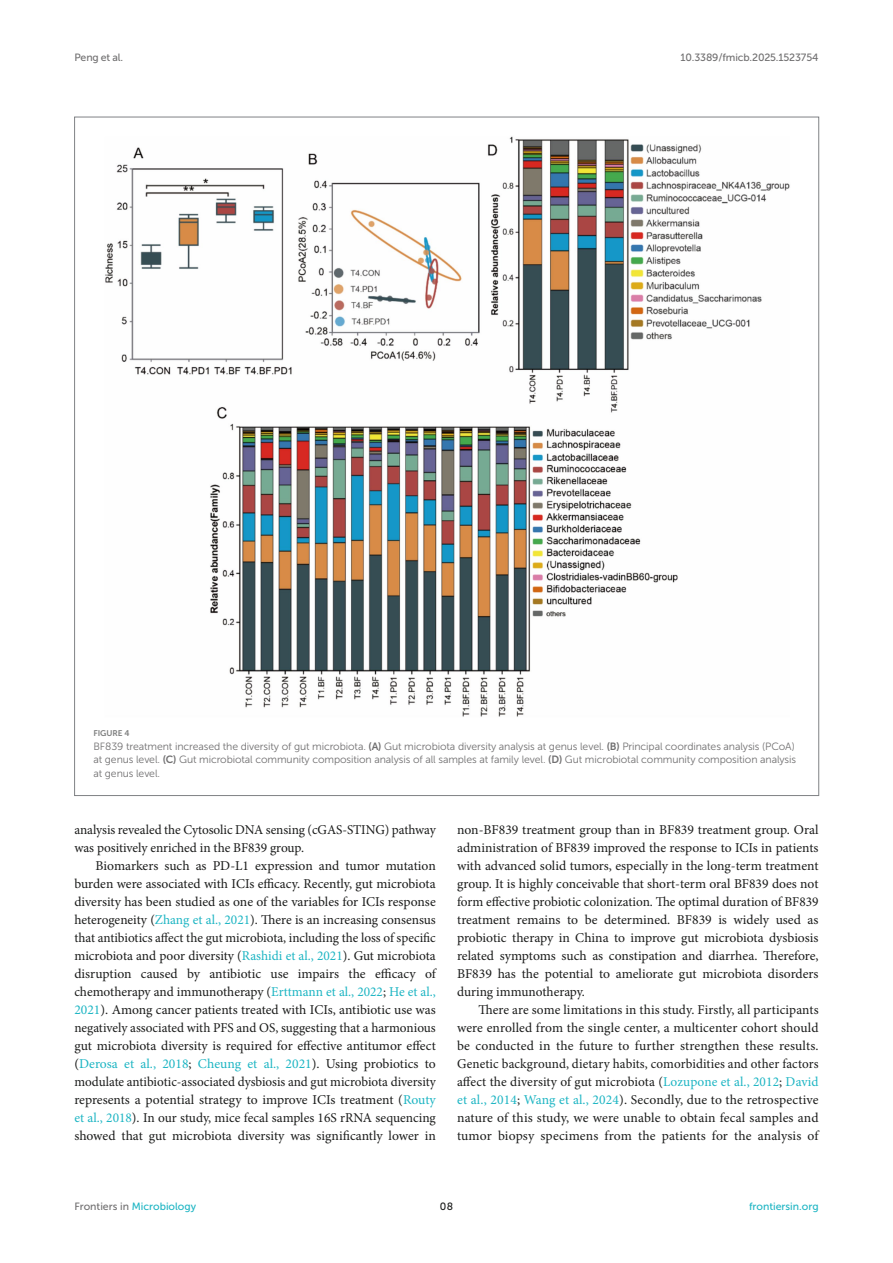
<style>
.page{position:relative;width:893px;height:1263px;background:#fff}
.page>*{position:absolute;margin:0;border:0;box-sizing:border-box;transform-origin:0 0}
.TEXT{font:13.5px/18px "Minion Pro";letter-spacing:-.005em;color:#1b1c1b;text-align:justify}
.FIG_LEG{font:10.5px/13.5px "Museo Sans 300";letter-spacing:-.01em;color:#706f70}
.t1{font:10.5px "Museo Sans 500";color:#1db5c3}
.t2{font:10.5px "Museo Sans 500";letter-spacing:-.015em;color:#706f70}
.t3{font:10.5px "Museo Sans 500";color:#1b1c1b}
.FIG_HD{font:8.25px "Museo Sans 700";letter-spacing:-.01em;color:#7e7f7f}
.s1{font-family:"Museo Sans 700"}
.s2{color:#1db5c3}
.s3{color:#706f70}
</style>
<div class="page">
<img style="left:105px;top:136px;width:685px;height:581px">
<p class="t2" style="left:74px;top:51px;width:50px">Peng et al.</p>
<p class="t2" style="left:681px;top:51px;width:139px">10.3389/fmicb.2025.1523754</p>
<p class="FIG_HD" style="left:94px;top:729px;width:37px">FIGURE 4</p>
<p class="FIG_LEG" style="left:94px;top:739px;width:704px">BF839 treatment increased the diversity of gut microbiota. <span class="s1">(A)</span> Gut microbiota diversity analysis at genus level. <span class="s1">(B)</span> Principal coordinates analysis (PCoA) at genus level. <span class="s1">(C)</span> Gut microbiotal community composition analysis of all samples at family level. <span class="s1">(D)</span> Gut microbiotal community composition analysis at genus level.</p>
<p class="TEXT" style="left:74px;top:821px;width:363px">analysis revealed the Cytosolic DNA sensing (cGAS-STING) pathway was positively enriched in the BF839 group.</p>
<p class="TEXT" style="left:74px;top:857px;width:363px;text-indent:21px">Biomarkers such as PD-L1 expression and tumor mutation burden were associated with ICIs efficacy. Recently, gut microbiota diversity has been studied as one of the variables for ICIs response heterogeneity (<span class="s2">Zhang et al., 2021</span>). There is an increasing consensus that antibiotics affect the gut microbiota, including the loss of specific microbiota and poor diversity (<span class="s2">Rashidi et al., 2021</span>). Gut microbiota disruption caused by antibiotic use impairs the efficacy of chemotherapy and immunotherapy (<span class="s2">Erttmann et al., 2022</span>; <span class="s2">He et al., 2021</span>). Among cancer patients treated with ICIs, antibiotic use was negatively associated with PFS and OS, suggesting that a harmonious gut microbiota diversity is required for effective antitumor effect (<span class="s2">Derosa et al., 2018</span>; <span class="s2">Cheung et al., 2021</span>). Using probiotics to modulate antibiotic-associated dysbiosis and gut microbiota diversity represents a potential strategy to improve ICIs treatment (<span class="s2">Routy et al., 2018</span>). In our study, mice fecal samples 16S rRNA sequencing showed that gut microbiota diversity was significantly lower in</p>
<p class="TEXT" style="left:457px;top:821px;width:363px">non-BF839 treatment group than in BF839 treatment group. Oral administration of BF839 improved the response to ICIs in patients with advanced solid tumors, especially in the long-term treatment group. It is highly conceivable that short-term oral BF839 does not form effective probiotic colonization. The optimal duration of BF839 treatment remains to be determined. BF839 is widely used as probiotic therapy in China to improve gut microbiota dysbiosis related symptoms such as constipation and diarrhea. Therefore, BF839 has the potential to ameliorate gut microbiota disorders during immunotherapy.</p>
<p class="TEXT" style="left:457px;top:1001px;width:363px;text-indent:21px">There are some limitations in this study. Firstly, all participants were enrolled from the single center, a multicenter cohort should be conducted in the future to further strengthen these results.<br>Genetic background, dietary habits, comorbidities and other factors affect the diversity of gut microbiota (<span class="s2">Lozupone et al., 2012</span>; <span class="s2">David et al., 2014</span>; <span class="s2">Wang et al., 2024</span>). Secondly, due to the retrospective nature of this study, we were unable to obtain fecal samples and tumor biopsy specimens from the patients for the analysis of</p>
<p class="t1" style="left:74px;top:1200px;width:123px"><span class="s3">Frontiers in</span> Microbiology</p>
<p class="t3" style="left:440px;top:1200px;width:15px">08</p>
<p class="t1" style="left:749px;top:1200px;width:71px">frontiersin.org</p>
</div>
